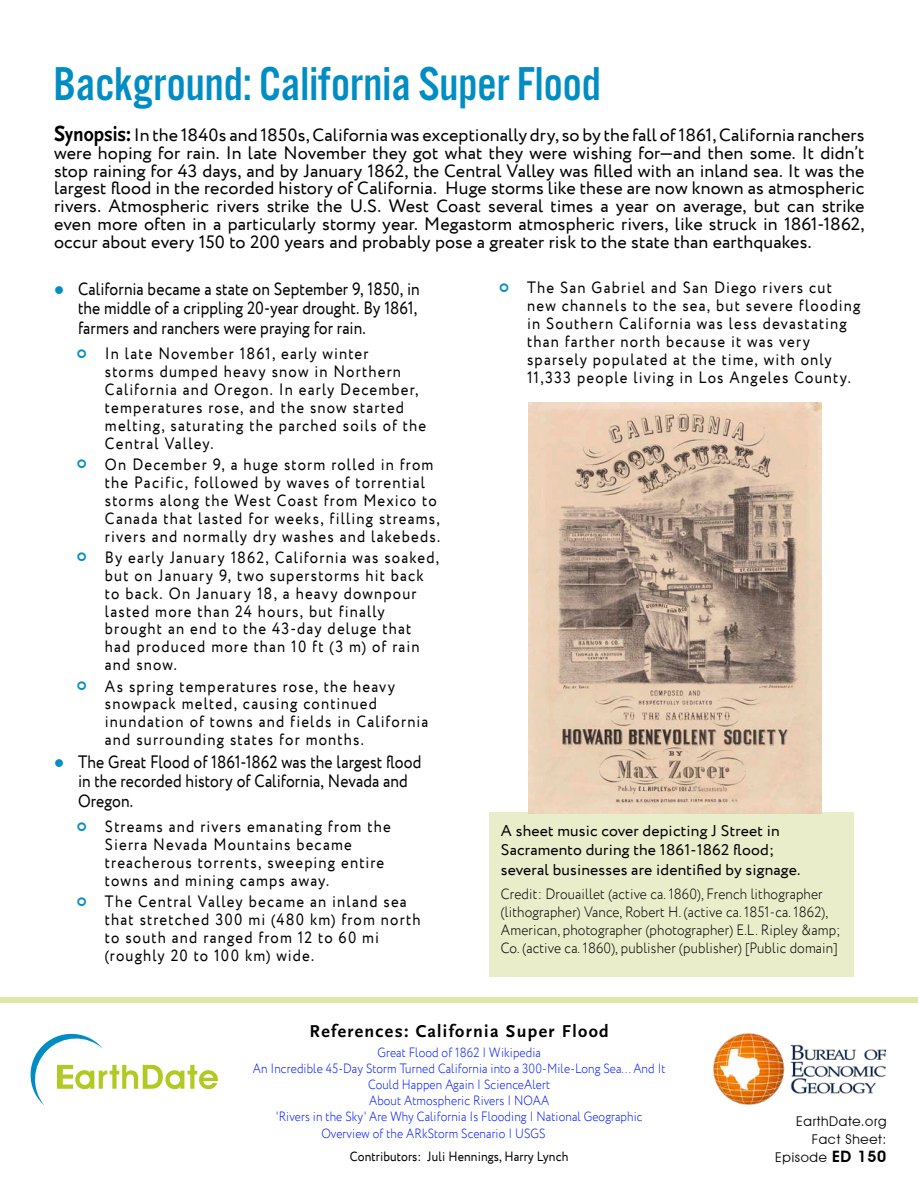
<style>
.page{position:relative;width:918px;height:1188px;background:#fff}
.page>*{position:absolute;margin:0;border:0;box-sizing:border-box;transform-origin:0 0}
.t1{font:49.35px "Alternate Got No 3 D";color:#008dc4}
.t2{font:18px/18px "Circe";letter-spacing:.005em;color:#000;text-align:justify}
.t3{font:18px/19.4px "Circe";letter-spacing:.005em;color:#000;scale:.87 1}
.t4{font:700 18px "Scala Sans";letter-spacing:.075em;color:#000}
.t5{font:16.5px/18px "Circe";letter-spacing:.08em;color:#000;scale:.9 1}
.t6{font:15.75px/19.5px "Circe";letter-spacing:.01em;color:#000}
.t7{font:300 15px/18px "Circe";letter-spacing:.01em;color:#000;scale:.9 1}
.t8{font:300 13.5px "Circe";letter-spacing:.01em;color:#001bff;scale:.87 1}
.t9{font:13.5px "Circe";letter-spacing:.01em;color:#000;scale:.9 1}
.t10{font:13.5px/18px "Avant Garde IT Cby BT";letter-spacing:.05em;color:#000;text-align:right}
.s1{font-family:"Scala Sans Bold LF SC800";font-size:22.95px}
.s2{font-family:"Scala Sans Bold LF";font-size:21.3px}
.s3{font-family:"Scala Sans Bold LF SC800";font-size:21.3px}
.s4{color:#008dc4}
.s5{font-weight:600;font-size:15.75px}
</style>
<div class="page">
<img style="left:713px;top:1034px;width:173px;height:71px">
<svg style="left:30px;top:1033px;width:188px;height:72px"></svg>
<div style="left:0;top:998px;width:918px;height:5px;background:#dee7a6"></div>
<div style="left:489px;top:812px;width:365px;height:164px;background:#eaedca"></div>
<img style="left:528px;top:403px;width:294px;height:411px">
<h1 class="t1" style="left:53px;top:58px;width:549px">Background: California Super Flood</h1>
<p class="t2" style="left:54px;top:126px;width:812px"><span class="s1">S</span><span class="s2">ynopsis</span><span class="s3">:</span> In the 1840s and 1850s, California was exceptionally dry, so by the fall of 1861, California ranchers were hoping for rain. In late November they got what they were wishing for—and then some. It didn’t stop raining for 43 days, and by January 1862, the Central Valley was filled with an inland sea. It was the largest flood in the recorded history of California. Huge storms like these are now known as atmospheric rivers. Atmospheric rivers strike the U.S. West Coast several times a year on average, but can strike even more often in a particularly stormy year. Megastorm atmospheric rivers, like struck in 1861-1862, occur about every 150 to 200 years and probably pose a greater risk to the state than earthquakes.</p>
<p class="t3" style="left:78px;top:279px;width:394px;text-indent:-24px"><span class="s4">●</span> California became a state on September 9, 1850, in the middle of a crippling 20-year drought. By 1861, farmers and ranchers were praying for rain.</p>
<p class="t5" style="left:105px;top:345px;width:358px">In late November 1861, early winter<br>storms dumped heavy snow in Northern California and Oregon. In early December, temperatures rose, and the snow started melting, saturating the parched soils of the Central Valley.</p>
<p class="t5" style="left:105px;top:456px;width:374px">On December 9, a huge storm rolled in from the Pacific, followed by waves of torrential storms along the West Coast from Mexico to Canada that lasted for weeks, filling streams, rivers and normally dry washes and lakebeds.</p>
<p class="t5" style="left:105px;top:549px;width:373px">By early January 1862, California was soaked, but on January 9, two superstorms hit back to back. On January 18, a heavy downpour lasted more than 24 hours, but finally brought an end to the 43-day deluge that had produced more than 10 ft (3 m) of rain and snow.</p>
<p class="t5" style="left:105px;top:677px;width:361px">As spring temperatures rose, the heavy snowpack melted, causing continued inundation of towns and fields in California and surrounding states for months.</p>
<p class="t3" style="left:78px;top:753px;width:396px;text-indent:-24px"><span class="s4">●</span> The Great Flood of 1861-1862 was the largest flood in the recorded history of California, Nevada and<br>Oregon.</p>
<p class="t5" style="left:105px;top:818px;width:319px">Streams and rivers emanating from the Sierra Nevada Mountains became treacherous torrents, sweeping entire towns and mining camps away.</p>
<p class="t5" style="left:105px;top:893px;width:352px">The Central Valley became an inland sea that stretched 300 mi (480 km) from north to south and ranged from 12 to 60 mi (roughly 20 to 100 km) wide.</p>
<p class="t5" style="left:527px;top:279px;width:372px">The San Gabriel and San Diego rivers cut new channels to the sea, but severe flooding in Southern California was less devastating than farther north because it was very sparsely populated at the time, with only 11,333 people living in Los Angeles County.</p>
<p class="t6" style="left:501px;top:821px;width:301px">A sheet music cover depicting J Street in<br>Sacramento during the 1861-1862 flood; several businesses are identified by signage.</p>
<p class="t7" style="left:501px;top:886px;width:379px">Credit: Drouaillet (active ca. 1860), French lithographer (lithographer) Vance, Robert H. (active ca. 1851-ca. 1862), American, photographer (photographer) E.L. Ripley &amp;amp; Co. (active ca. 1860), publisher (publisher) [Public domain]</p>
<p class="t4" style="left:310px;top:1022px;width:301px">References: California Super Flood</p>
<p class="t8" style="left:377px;top:1043px;width:189px">Great Flood of 1862 | Wikipedia</p>
<p class="t8" style="left:253px;top:1060px;width:476px">An Incredible 45-Day Storm Turned California into a 300-Mile-Long Sea. . . And It</p>
<p class="t8" style="left:368px;top:1076px;width:211px">Could Happen Again | ScienceAlert</p>
<p class="t8" style="left:369px;top:1092px;width:209px">About Atmospheric Rivers | NOAA</p>
<p class="t8" style="left:276px;top:1108px;width:423px">'Rivers in the Sky' Are Why California Is Flooding | National Geographic</p>
<p class="t8" style="left:321px;top:1124px;width:259px">Overview of the ARkStorm Scenario | USGS</p>
<p class="t9" style="left:350px;top:1147px;width:244px">Contributors: Juli Hennings, Harry Lynch</p>
<p class="t10" style="left:775px;top:1113px;width:113px">EarthDate.org<br>Fact Sheet:<br>Episode <span class="s5">ED 150</span></p>
</div>
